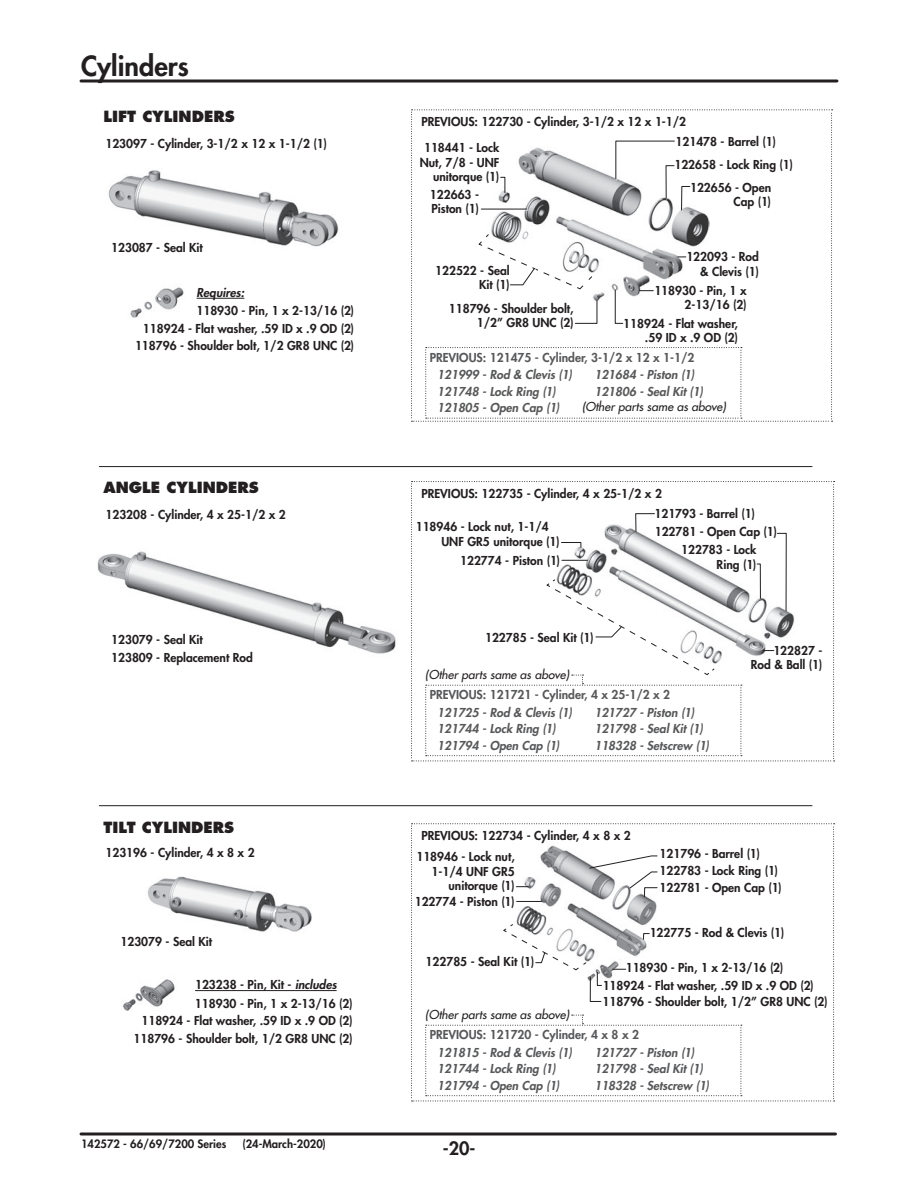
<style>
.page{position:relative;width:918px;height:1188px;background:#fff}
.page>*{position:absolute;margin:0;border:0;box-sizing:border-box;transform-origin:0 0}
.t1{font:800 27px "Futura Std";color:#231f20}
.t2{font:800 18px "Futura Std";color:#231f20}
.t3{font:800 15px "Futura Std";color:#231f20}
.t4{font:800 12px/14.4px "Futura Std";color:#231f20;text-align:right}
.t5{font:italic 800 12px/16.8px "Futura Std";color:#57585a}
.t6{font:800 12px "Futura Std";color:#57585a}
.t7{font:italic 500 12px "Futura Std";color:#231f20}
.t8{font:italic 800 12px "Futura Std";color:#231f20}
.t9{font:800 11.25px "Futura Std";color:#231f20}
.s1{font-style:italic}
</style>
<div class="page">
<hr style="left:81px;top:80px;width:756px;height:3px;background:#231f20">
<svg style="left:81px;top:1132px;width:755px;height:4px;background:#595657"></svg>
<img style="left:130px;top:287px;width:54px;height:31px">
<hr style="left:197px;top:298px;width:47px;height:1px;background:#231f20">
<img style="left:108px;top:170px;width:231px;height:77px">
<svg style="left:411px;top:109px;width:422px;height:313px"></svg>
<hr style="left:99px;top:466px;width:713px;height:1px;background:#231f20">
<img style="left:97px;top:551px;width:299px;height:103px">
<svg style="left:411px;top:481px;width:424px;height:281px"></svg>
<hr style="left:99px;top:805px;width:713px;height:1px;background:#231f20">
<img style="left:123px;top:979px;width:52px;height:32px">
<hr style="left:195px;top:990px;width:142px;height:1px;background:#231f20">
<img style="left:148px;top:876px;width:164px;height:56px">
<svg style="left:411px;top:823px;width:424px;height:279px"></svg>
<h1 class="t1" style="left:81px;top:49px;width:109px">Cylinders</h1>
<p class="t3" style="left:104px;top:107px;width:133px">LIFT CYLINDERS</p>
<p class="t4" style="left:105px;top:137px;width:223px">123097 - Cylinder, 3-1/2 x 12 x 1-1/2 (1)</p>
<p class="t4" style="left:111px;top:240px;width:93px">123087 - Seal Kit</p>
<p class="t8" style="left:197px;top:285px;width:49px">Requires:</p>
<p class="t4" style="left:135px;top:339px;width:221px">118796 - Shoulder bolt, 1/2 GR8 UNC (2)</p>
<p class="t4" style="left:196px;top:304px;width:159px">118930 - Pin, 1 x 2-13/16 (2)</p>
<p class="t4" style="left:143px;top:321px;width:213px">118924 - Flat washer, .59 ID x .9 OD (2)</p>
<p class="t3" style="left:104px;top:478px;width:157px">ANGLE CYLINDERS</p>
<p class="t4" style="left:106px;top:507px;width:182px">123208 - Cylinder, 4 x 25-1/2 x 2</p>
<p class="t4" style="left:111px;top:632px;width:93px">123079 - Seal Kit</p>
<p class="t4" style="left:111px;top:650px;width:143px">123809 - Replacement Rod</p>
<p class="t3" style="left:104px;top:818px;width:132px">TILT CYLINDERS</p>
<p class="t4" style="left:106px;top:846px;width:151px">123196 - Cylinder, 4 x 8 x 2</p>
<p class="t4" style="left:121px;top:935px;width:93px">123079 - Seal Kit</p>
<p class="t4" style="left:195px;top:978px;width:143px">123238 - Pin, Kit - <span class="s1">includes</span></p>
<p class="t4" style="left:195px;top:996px;width:159px">118930 - Pin, 1 x 2-13/16 (2)</p>
<p class="t4" style="left:142px;top:1013px;width:213px">118924 - Flat washer, .59 ID x .9 OD (2)</p>
<p class="t4" style="left:134px;top:1031px;width:221px">118796 - Shoulder bolt, 1/2 GR8 UNC (2)</p>
<p class="t9" style="left:81px;top:1137px;width:147px">142572 - 66/69/7200 Series</p>
<p class="t9" style="left:243px;top:1137px;width:85px">(24-March-2020)</p>
<p class="t4" style="left:421px;top:115px;width:266px">PREVIOUS: 122730 - Cylinder, 3-1/2 x 12 x 1-1/2</p>
<p class="t4" style="left:420px;top:141px;width:81px">118441 - Lock<br>Nut, 7/8 - UNF unitorque (1)</p>
<p class="t4" style="left:430px;top:187px;width:51px;text-align:left">122663 -<br>Piston (1)</p>
<p class="t4" style="left:435px;top:263px;width:76px">122522 - Seal<br>Kit (1)</p>
<p class="t4" style="left:676px;top:134px;width:102px">121478 - Barrel (1)</p>
<p class="t4" style="left:674px;top:157px;width:120px">122658 - Lock Ring (1)</p>
<p class="t4" style="left:690px;top:180px;width:83px">122656 - Open</p>
<p class="t4" style="left:734px;top:195px;width:39px">Cap (1)</p>
<p class="t4" style="left:686px;top:250px;width:74px">122093 - Rod &amp; Clevis (1)</p>
<p class="t4" style="left:654px;top:283px;width:94px">118930 - Pin, 1 x</p>
<p class="t4" style="left:449px;top:301px;width:126px">118796 - Shoulder bolt,</p>
<p class="t4" style="left:685px;top:298px;width:64px">2-13/16 (2)</p>
<p class="t4" style="left:477px;top:315px;width:98px">1/2” GR8 UNC (2)</p>
<p class="t4" style="left:623px;top:316px;width:116px">118924 - Flat washer, .59 ID x .9 OD (2)</p>
<p class="t6" style="left:430px;top:350px;width:266px">PREVIOUS: 121475 - Cylinder, 3-1/2 x 12 x 1-1/2</p>
<p class="t5" style="left:437px;top:366px;width:136px">121999 - Rod &amp; Clevis (1)<br>121748 - Lock Ring (1)<br>121805 - Open Cap (1)</p>
<p class="t5" style="left:594px;top:366px;width:110px">121684 - Piston (1)<br>121806 - Seal Kit (1)</p>
<p class="t7" style="left:582px;top:399px;width:145px">(Other parts same as above)</p>
<p class="t4" style="left:421px;top:487px;width:242px">PREVIOUS: 122735 - Cylinder, 4 x 25-1/2 x 2</p>
<p class="t4" style="left:441px;top:520px;width:120px;text-align:left;text-indent:-26px">118946 - Lock nut, 1-1/4<br>UNF GR5 unitorque (1)</p>
<p class="t4" style="left:460px;top:553px;width:102px">122774 - Piston (1)</p>
<p class="t4" style="left:485px;top:630px;width:110px">122785 - Seal Kit (1)</p>
<p class="t7" style="left:425px;top:667px;width:145px">(Other parts same as above)</p>
<p class="t4" style="left:654px;top:507px;width:102px">121793 - Barrel (1)</p>
<p class="t4" style="left:681px;top:542px;width:77px">122783 - Lock<br>Ring (1)</p>
<p class="t4" style="left:655px;top:524px;width:124px">122781 - Open Cap (1)</p>
<p class="t4" style="left:751px;top:643px;width:73px">122827 -<br>Rod &amp; Ball (1)</p>
<p class="t6" style="left:430px;top:687px;width:242px">PREVIOUS: 121721 - Cylinder, 4 x 25-1/2 x 2</p>
<p class="t5" style="left:437px;top:704px;width:136px">121725 - Rod &amp; Clevis (1)<br>121744 - Lock Ring (1)<br>121794 - Open Cap (1)</p>
<p class="t5" style="left:594px;top:704px;width:110px">121727 - Piston (1)<br>121798 - Seal Kit (1)</p>
<p class="t5" style="left:594px;top:737px;width:116px">118328 - Setscrew (1)</p>
<p class="t4" style="left:421px;top:828px;width:211px">PREVIOUS: 122734 - Cylinder, 4 x 8 x 2</p>
<p class="t4" style="left:416px;top:850px;width:100px">118946 - Lock nut,<br>1-1/4 UNF GR5 unitorque (1)</p>
<p class="t4" style="left:415px;top:895px;width:102px">122774 - Piston (1)</p>
<p class="t4" style="left:660px;top:846px;width:124px;line-height:17px;text-align:left">121796 - Barrel (1)<br>122783 - Lock Ring (1)<br>122781 - Open Cap (1)</p>
<p class="t4" style="left:650px;top:926px;width:136px">122775 - Rod &amp; Clevis (1)</p>
<p class="t4" style="left:426px;top:954px;width:110px">122785 - Seal Kit (1)</p>
<p class="t7" style="left:425px;top:1007px;width:145px">(Other parts same as above)</p>
<p class="t4" style="left:626px;top:961px;width:159px">118930 - Pin, 1 x 2-13/16 (2)</p>
<p class="t4" style="left:603px;top:978px;width:213px">118924 - Flat washer, .59 ID x .9 OD (2)</p>
<p class="t4" style="left:603px;top:994px;width:227px">118796 - Shoulder bolt, 1/2” GR8 UNC (2)</p>
<p class="t6" style="left:430px;top:1027px;width:211px">PREVIOUS: 121720 - Cylinder, 4 x 8 x 2</p>
<p class="t5" style="left:437px;top:1044px;width:136px">121815 - Rod &amp; Clevis (1)<br>121744 - Lock Ring (1)<br>121794 - Open Cap (1)</p>
<p class="t5" style="left:594px;top:1044px;width:110px">121727 - Piston (1)<br>121798 - Seal Kit (1)</p>
<p class="t5" style="left:594px;top:1077px;width:116px">118328 - Setscrew (1)</p>
<h2 class="t2" style="left:443px;top:1137px;width:34px">-20-</h2>
</div>
